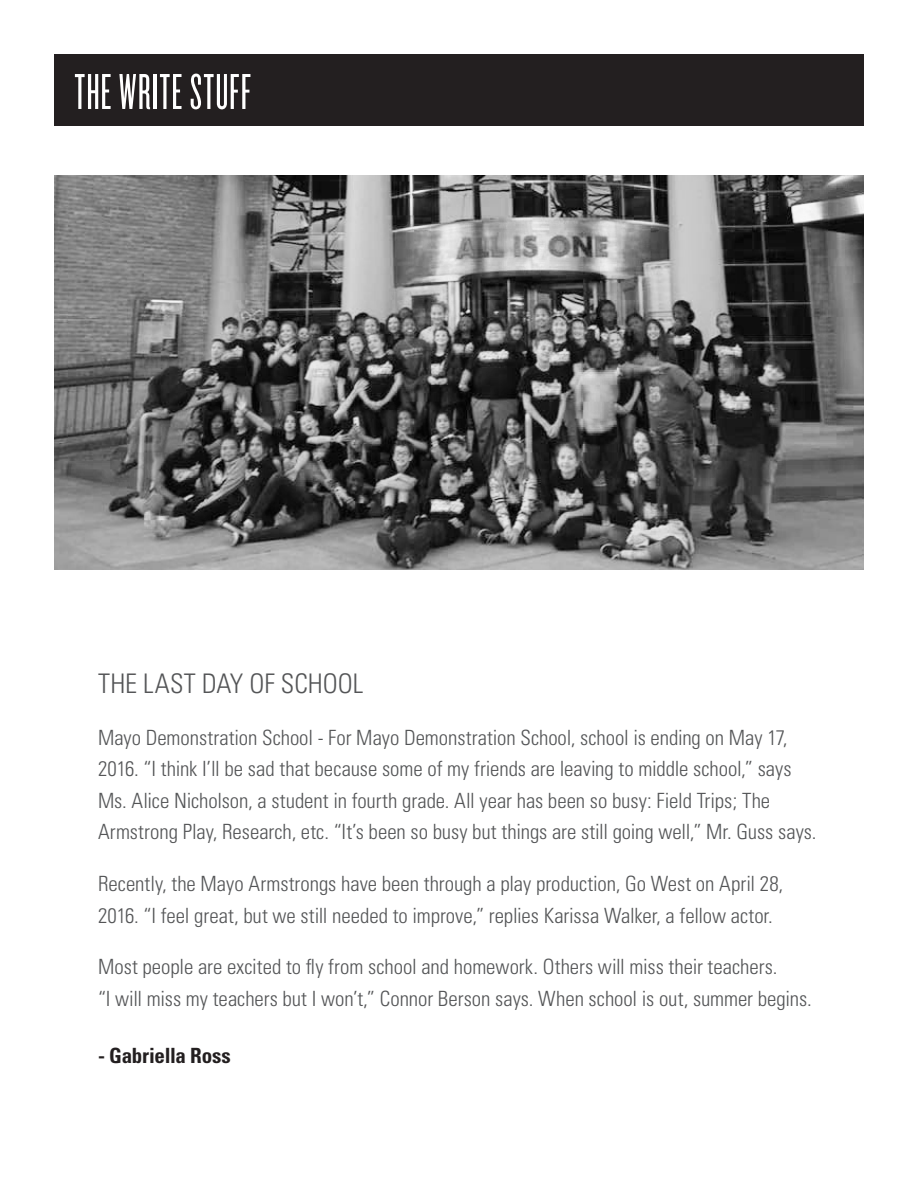
<style>
.page{position:relative;width:918px;height:1188px;background:#fff}
.page>*{position:absolute;margin:0;border:0;box-sizing:border-box;transform-origin:0 0}
.t1{font:52.5px "Knockout HTF26 Junior Flyweight";letter-spacing:.025em;color:#fff}
.t2{font:300 condensed 27px "Univers";color:#545557}
.t3{font:300 condensed 21px/31.5px "Univers";color:#545557}
.t4{font:700 condensed 21px "Univers";letter-spacing:-.015em;color:#231f20}
</style>
<div class="page">
<img style="left:54px;top:176px;width:810px;height:393px">
<div style="left:54px;top:54px;width:810px;height:71px;background:#231f20"></div>
<p class="t1" style="left:74px;top:67px;width:178px">THE WRITE STUFF</p>
<p class="t2" style="left:98px;top:667px;width:267px">THE LAST DAY OF SCHOOL</p>
<p class="t3" style="left:98px;top:722px;width:720px">Mayo Demonstration School - For Mayo Demonstration School, school is ending on May 17, 2016. “I think I’ll be sad that because some of my friends are leaving to middle school,” says Ms. Alice Nicholson, a student in fourth grade. All year has been so busy: Field Trips; The Armstrong Play, Research, etc. “It’s been so busy but things are still going well,” Mr. Guss says.</p>
<p class="t3" style="left:98px;top:868px;width:687px">Recently, the Mayo Armstrongs have been through a play production, Go West on April 28,<br>2016. “I feel great, but we still needed to improve,” replies Karissa Walker, a fellow actor.</p>
<p class="t3" style="left:98px;top:951px;width:715px">Most people are excited to fly from school and homework. Others will miss their teachers.<br>“I will miss my teachers but I won’t,” Connor Berson says. When school is out, summer begins.</p>
<p class="t4" style="left:98px;top:1043px;width:134px">- Gabriella Ross</p>
</div>
